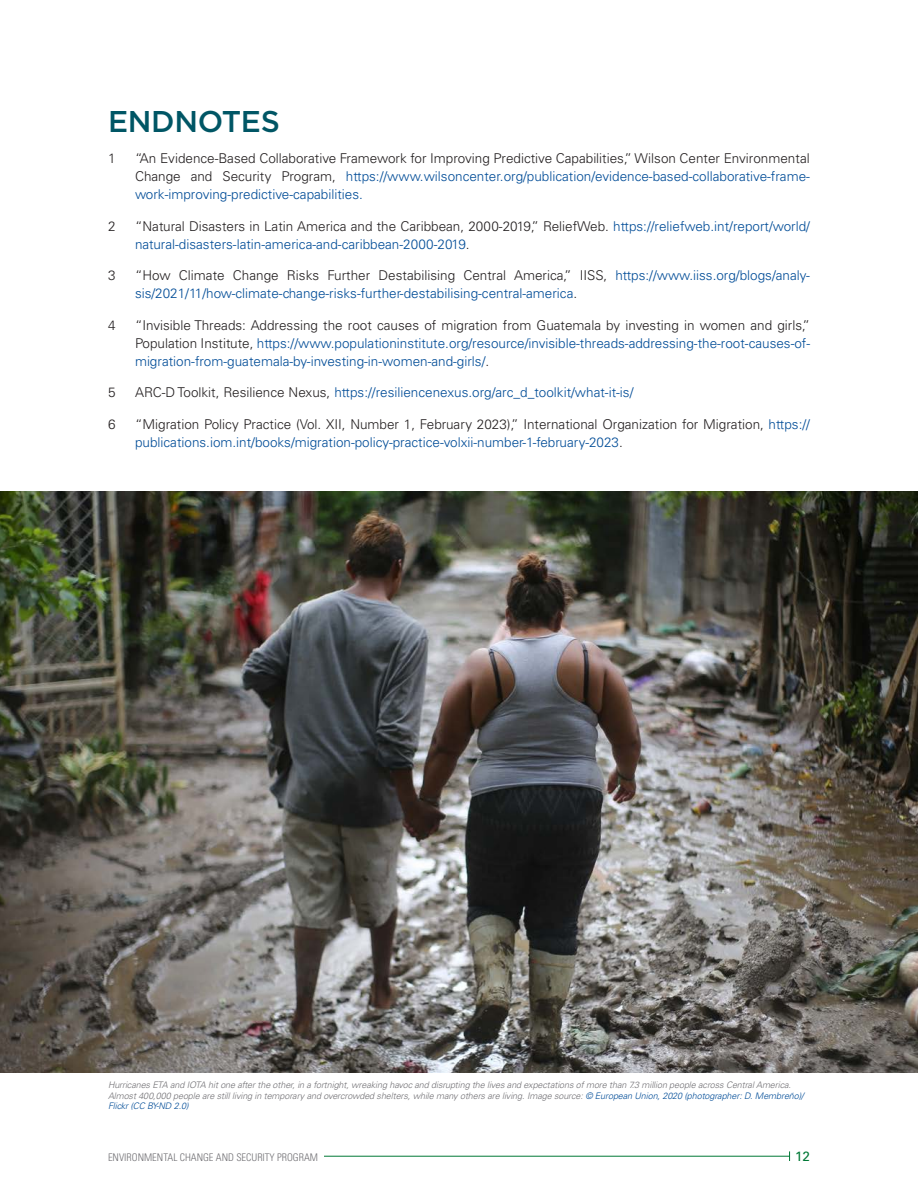
<style>
.page{position:relative;width:918px;height:1188px;background:#fff}
.page>*{position:absolute;margin:0;border:0;box-sizing:border-box;transform-origin:0 0}
.Section_head_1{font:500 30px "Gotham";letter-spacing:-.01em;color:#005665}
.ENDNOTES_JUSTIFIED{font:300 13.5px/18px "Univers LT Std";color:#004c97}
.ENDNOTES_JUSTIFIED-2{font:300 13.5px/18px "Univers LT Std";color:#231f20;text-align:justify}
.t1{font:13.5px "Univers LT Std";color:#007836}
.t2{font:300 condensed 10.5px "Univers LT Std";color:#717074}
.Photo_Caption{font:italic 300 9px/10.5px "Univers LT Std";letter-spacing:-.01em;color:#717074}
.s1{color:#004c97}
.s2{color:#231f20}
</style>
<div class="page">
<hr style="left:324px;top:1156px;width:466px;height:1px;background:#007836">
<img style="left:0;top:492px;width:918px;height:580px">
<p class="Section_head_1" style="left:108px;top:102px;width:173px">ENDNOTES</p>
<p class="ENDNOTES_JUSTIFIED-2" style="left:108px;top:150px;width:9px">1</p>
<p class="ENDNOTES_JUSTIFIED-2" style="left:135px;top:150px;width:676px">“An Evidence-Based Collaborative Framework for Improving Predictive Capabilities,” Wilson Center Environmental Change and Security Program, <span class="s1">https://www.wilsoncenter.org/publication/evidence-based-collaborative-frame&shy;work-improving-predictive-capabilities.</span></p>
<p class="ENDNOTES_JUSTIFIED-2" style="left:108px;top:217px;width:9px">2</p>
<p class="ENDNOTES_JUSTIFIED" style="left:135px;top:217px;width:677px"><span class="s2">“Natural Disasters in Latin America and the Caribbean, 2000-2019,” ReliefWeb.</span> https://reliefweb.int/report/world/ natural-disasters-latin-america-and-caribbean-2000-2019<span class="s2">.</span></p>
<p class="ENDNOTES_JUSTIFIED-2" style="left:108px;top:267px;width:9px">3</p>
<p class="ENDNOTES_JUSTIFIED" style="left:135px;top:267px;width:677px"><span class="s2">“How Climate Change Risks Further Destabilising Central America,” IISS,</span> https://www.iiss.org/blogs/analy&shy;sis/2021/11/how-climate-change-risks-further-destabilising-central-america<span class="s2">.</span></p>
<p class="ENDNOTES_JUSTIFIED-2" style="left:108px;top:316px;width:9px">4</p>
<p class="ENDNOTES_JUSTIFIED" style="left:135px;top:316px;width:677px;text-align:justify"><span class="s2">“Invisible Threads: Addressing the root causes of migration from Guatemala by investing in women and girls,” Population Institute,</span> https://www.populationinstitute.org/resource/invisible-threads-addressing-the-root-causes-of&shy;migration-from-guatemala-by-investing-in-women-and-girls/<span class="s2">.</span></p>
<p class="ENDNOTES_JUSTIFIED-2" style="left:108px;top:384px;width:9px">5</p>
<p class="ENDNOTES_JUSTIFIED" style="left:135px;top:384px;width:500px"><span class="s2">ARC-D Toolkit, Resilience Nexus,</span> https://resiliencenexus.org/arc_d_toolkit/what-it-is/</p>
<p class="ENDNOTES_JUSTIFIED-2" style="left:108px;top:415px;width:9px">6</p>
<p class="ENDNOTES_JUSTIFIED-2" style="left:135px;top:415px;width:677px">“Migration Policy Practice (Vol. XII, Number 1, February 2023),” International Organization for Migration, <span class="s1">https:// publications.iom.int/books/migration-policy-practice-volxii-number-1-february-2023</span>.</p>
<p class="Photo_Caption" style="left:108px;top:1080px;width:697px">Hurricanes ETA and IOTA hit one after the other, in a fortnight, wreaking havoc and disrupting the lives and expectations of more than 7.3 million people across Central America.<br>Almost 400,000 people are still living in temporary and overcrowded shelters, while many others are living. Image source: <span class="s1">© European Union, 2020 (photographer: D. Membreño)/<br>Flickr (CC BY-ND 2.0)</span></p>
<p class="t2" style="left:108px;top:1151px;width:212px">ENVIRONMENTAL CHANGE AND SECURITY PROGRAM</p>
<p class="t1" style="left:795px;top:1148px;width:16px">12</p>
</div>
